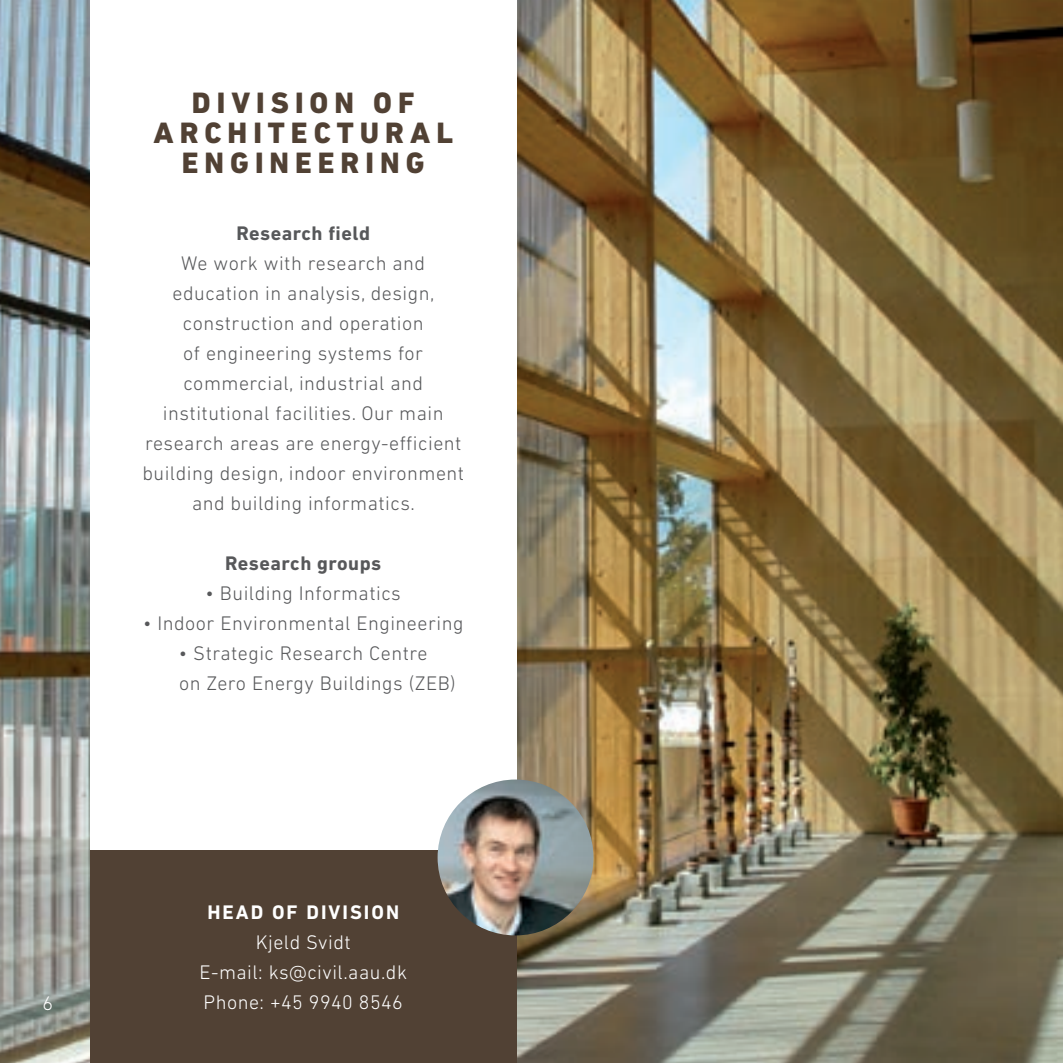
<style>
.page{position:relative;width:1063px;height:1063px;background:#fff}
.page>*{position:absolute;margin:0;border:0;box-sizing:border-box;transform-origin:0 0}
.t1{font:800 30px/30px "DIN Next LT Pro";letter-spacing:.2em;color:#514134;text-align:center}
.t2{font:300 20px/30px "DIN Next LT Pro";letter-spacing:.025em;color:#57585a;text-align:center}
.t3{font:300 20px/30px "DIN Next LT Pro";letter-spacing:.025em;color:#fff;text-align:center}
.t4{font:700 20px "DIN Next LT Pro";letter-spacing:.025em;color:#57585a}
.t5{font:700 20px "DIN Next LT Pro";letter-spacing:.1em;color:#fff}
</style>
<div class="page">
<img style="left:0;top:0;width:1063px;height:1063px">
<div style="left:90px;top:0;width:426px;height:850px;background:#fff"></div>
<div style="left:90px;top:850px;width:426px;height:213px;background:#514134"></div>
<img style="left:438px;top:780px;width:156px;height:155px;border-radius:78px">
<h1 class="t1" style="left:153px;top:87px;width:301px">DIVISION OF<br>ARCHITECTURAL<br>ENGINEERING</h1>
<p class="t4" style="left:236px;top:222px;width:135px">Research field</p>
<p class="t2" style="left:142px;top:248px;width:323px">We work with research and education in analysis, design, construction and operation<br>of engineering systems for commercial, industrial and institutional facilities. Our main research areas are energy-efficient building design, indoor environment and building informatics.</p>
<p class="t4" style="left:225px;top:552px;width:158px">Research groups</p>
<p class="t2" style="left:206px;top:578px;width:197px">• Building Informatics</p>
<p class="t2" style="left:143px;top:608px;width:322px">• Indoor Environmental Engineering</p>
<p class="t2" style="left:179px;top:638px;width:278px;text-align:left">• Strategic Research Centre<br>on Zero Energy Buildings (ZEB)</p>
<p class="t5" style="left:207px;top:901px;width:193px">HEAD OF DIVISION</p>
<p class="t3" style="left:199px;top:927px;width:209px">Kjeld Svidt<br>E-mail: ks@civil.aau.dk</p>
<p class="t3" style="left:43px;top:988px;width:12px">6</p>
<p class="t3" style="left:204px;top:987px;width:201px">Phone: +45 9940 8546</p>
</div>
